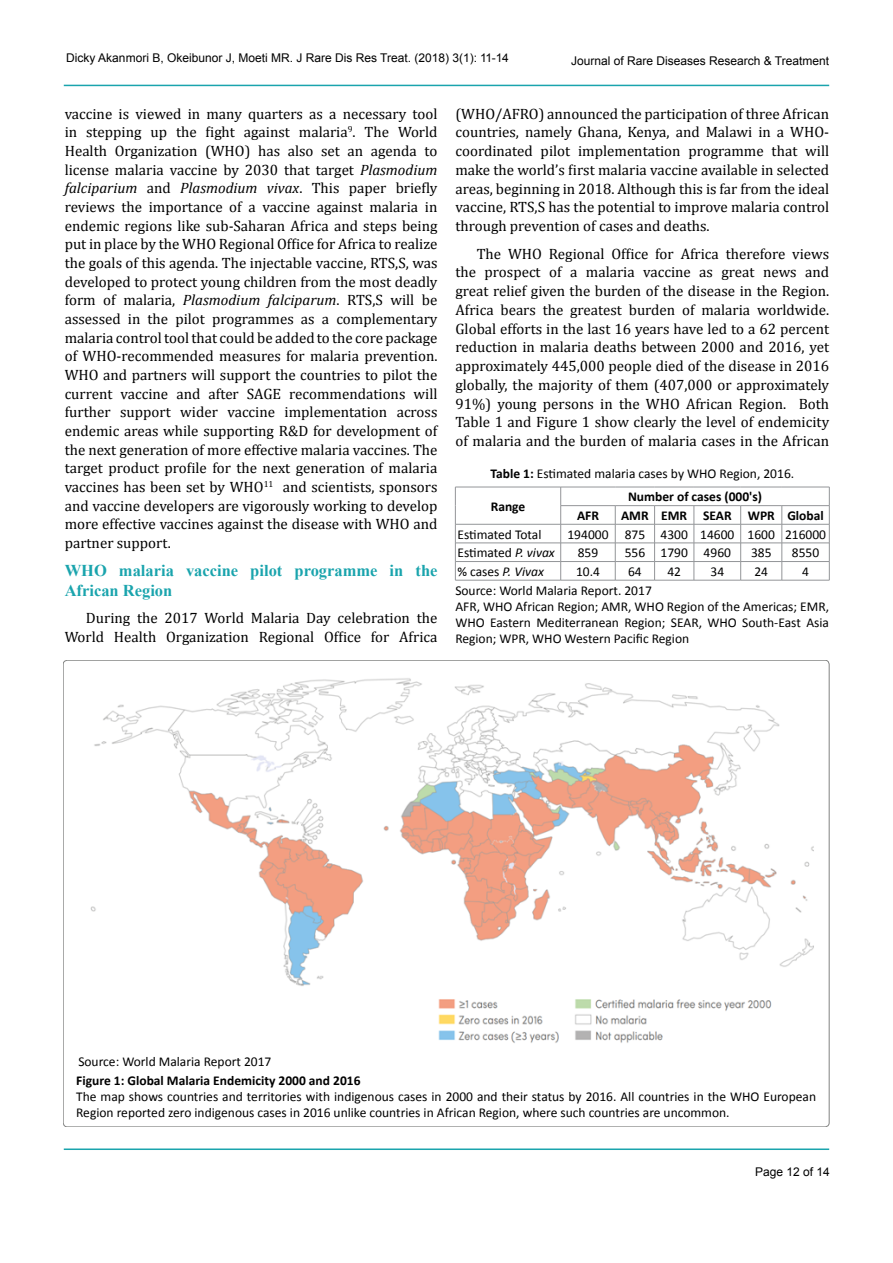
<style>
.page{position:relative;width:893px;height:1263px;background:#fff}
.page>*{position:absolute;margin:0;border:0;box-sizing:border-box;transform-origin:0 0}
.t1{font:700 16.5px/19.8px "Times New Roman";color:#1aa4ad}
.t2{font:15px/18.6px "Cambria";color:#000;text-align:justify}
.t3{font:13.5px/16.2px "Calibri";color:#000}
.t4{font:700 13.5px "Calibri";color:#000}
.t5{font:italic 13.5px "Calibri";color:#000}
.t6{font:12px "Arial";color:#000}
.s1{font-style:italic}
.s2{font-weight:700}
.s3{font-style:normal}
</style>
<div class="page">
<hr style="left:64px;top:1148px;width:765px;height:2px;background:#1aa4ad">
<hr style="left:64px;top:85px;width:765px;height:1px;background:#1aa4ad">
<hr style="left:561px;top:505px;width:54px;height:1px;background:#939598">
<hr style="left:615px;top:505px;width:40px;height:1px;background:#939598">
<hr style="left:655px;top:505px;width:39px;height:1px;background:#939598">
<hr style="left:694px;top:505px;width:47px;height:1px;background:#939598">
<hr style="left:741px;top:505px;width:41px;height:1px;background:#939598">
<hr style="left:782px;top:505px;width:47px;height:1px;background:#939598">
<hr style="left:455px;top:524px;width:106px;height:1px;background:#939598">
<hr style="left:561px;top:524px;width:54px;height:1px;background:#939598">
<hr style="left:615px;top:524px;width:40px;height:1px;background:#939598">
<hr style="left:655px;top:524px;width:39px;height:1px;background:#939598">
<hr style="left:694px;top:524px;width:47px;height:1px;background:#939598">
<hr style="left:741px;top:524px;width:41px;height:1px;background:#939598">
<hr style="left:782px;top:524px;width:47px;height:1px;background:#939598">
<hr style="left:455px;top:543px;width:106px;height:1px;background:#939598">
<hr style="left:561px;top:543px;width:54px;height:1px;background:#939598">
<hr style="left:615px;top:543px;width:40px;height:1px;background:#939598">
<hr style="left:655px;top:543px;width:39px;height:1px;background:#939598">
<hr style="left:694px;top:543px;width:47px;height:1px;background:#939598">
<hr style="left:741px;top:543px;width:41px;height:1px;background:#939598">
<hr style="left:782px;top:543px;width:47px;height:1px;background:#939598">
<hr style="left:455px;top:561px;width:106px;height:1px;background:#939598">
<hr style="left:561px;top:561px;width:54px;height:1px;background:#939598">
<svg style="left:560px;top:488px;width:1px;height:92px"></svg>
<hr style="left:615px;top:561px;width:40px;height:1px;background:#939598">
<svg style="left:615px;top:506px;width:1px;height:74px"></svg>
<hr style="left:655px;top:561px;width:39px;height:1px;background:#939598">
<svg style="left:654px;top:506px;width:1px;height:74px"></svg>
<hr style="left:694px;top:561px;width:47px;height:1px;background:#939598">
<svg style="left:694px;top:506px;width:1px;height:74px"></svg>
<hr style="left:741px;top:561px;width:41px;height:1px;background:#939598">
<svg style="left:740px;top:506px;width:1px;height:74px"></svg>
<hr style="left:782px;top:561px;width:47px;height:1px;background:#939598">
<svg style="left:782px;top:506px;width:1px;height:74px"></svg>
<hr style="left:455px;top:487px;width:106px;height:1px;background:#939598">
<hr style="left:561px;top:487px;width:54px;height:1px;background:#939598">
<hr style="left:615px;top:487px;width:40px;height:1px;background:#939598">
<hr style="left:655px;top:487px;width:39px;height:1px;background:#939598">
<hr style="left:694px;top:487px;width:47px;height:1px;background:#939598">
<hr style="left:741px;top:487px;width:41px;height:1px;background:#939598">
<hr style="left:782px;top:487px;width:47px;height:1px;background:#939598">
<svg style="left:455px;top:487px;width:1px;height:93px"></svg>
<svg style="left:829px;top:487px;width:1px;height:93px"></svg>
<hr style="left:455px;top:580px;width:106px;height:1px;background:#939598">
<hr style="left:561px;top:580px;width:54px;height:1px;background:#939598">
<hr style="left:615px;top:580px;width:40px;height:1px;background:#939598">
<hr style="left:655px;top:580px;width:39px;height:1px;background:#939598">
<hr style="left:694px;top:580px;width:47px;height:1px;background:#939598">
<hr style="left:741px;top:580px;width:41px;height:1px;background:#939598">
<hr style="left:782px;top:580px;width:47px;height:1px;background:#939598">
<img style="left:90px;top:678px;width:724px;height:365px">
<p class="t6" style="left:66px;top:50px;width:444px">Dicky Akanmori B, Okeibunor J, Moeti MR. J Rare Dis Res Treat. (2018) 3(1): 11-14</p>
<p class="t6" style="left:571px;top:53px;width:260px">Journal of Rare Diseases Research &amp; Treatment</p>
<p class="t2" style="left:65px;top:104px;width:374px">vaccine is viewed in many quarters as a necessary tool in stepping up the fight against malaria<sup>9</sup>. The World Health Organization (WHO) has also set an agenda to license malaria vaccine by 2030 that target <span class="s1">Plasmodium falciparium</span> and <span class="s1">Plasmodium vivax</span>. This paper briefly reviews the importance of a vaccine against malaria in endemic regions like sub-Saharan Africa and steps being put in place by the WHO Regional Office for Africa to realize the goals of this agenda. The injectable vaccine, RTS,S, was developed to protect young children from the most deadly form of malaria, <span class="s1">Plasmodium falciparum</span>. RTS,S will be assessed in the pilot programmes as a complementary malaria control tool that could be added to the core package of WHO-recommended measures for malaria prevention.<br>WHO and partners will support the countries to pilot the current vaccine and after SAGE recommendations will further support wider vaccine implementation across endemic areas while supporting R&amp;D for development of the next generation of more effective malaria vaccines. The target product profile for the next generation of malaria vaccines has been set by WHO<sup>11</sup> and scientists, sponsors and vaccine developers are vigorously working to develop more effective vaccines against the disease with WHO and partner support.</p>
<p class="t1" style="left:65px;top:560px;width:374px">WHO malaria vaccine pilot programme in the<br>African Region</p>
<p class="t2" style="left:65px;top:609px;width:374px;text-align:right">During the 2017 World Malaria Day celebration the<br>World Health Organization Regional Office for Africa</p>
<p class="t2" style="left:455px;top:104px;width:375px">(WHO/AFRO) announced the participation of three African countries, namely Ghana, Kenya, and Malawi in a WHO&shy;coordinated pilot implementation programme that will make the world’s first malaria vaccine available in selected areas, beginning in 2018. Although this is far from the ideal vaccine, RTS,S has the potential to improve malaria control through prevention of cases and deaths.</p>
<p class="t2" style="left:455px;top:244px;width:375px;text-indent:21px">The WHO Regional Office for Africa therefore views the prospect of a malaria vaccine as great news and great relief given the burden of the disease in the Region.<br>Africa bears the greatest burden of malaria worldwide.<br>Global efforts in the last 16 years have led to a 62 percent reduction in malaria deaths between 2000 and 2016, yet approximately 445,000 people died of the disease in 2016 globally, the majority of them (407,000 or approximately 91%) young persons in the WHO African Region. Both Table 1 and Figure 1 show clearly the level of endemicity of malaria and the burden of malaria cases in the African</p>
<p class="t3" style="left:490px;top:466px;width:305px"><span class="s2">Table 1:</span> Estimated malaria cases by WHO Region, 2016.</p>
<p class="t4" style="left:491px;top:498px;width:36px">Range</p>
<p class="t4" style="left:628px;top:488px;width:135px">Number of cases (000's)</p>
<p class="t4" style="left:577px;top:507px;width:23px">AFR</p>
<p class="t4" style="left:621px;top:507px;width:204px">AMR EMR SEAR WPR Global</p>
<p class="t3" style="left:457px;top:526px;width:86px">Estimated Total</p>
<p class="t3" style="left:567px;top:526px;width:260px">194000 875 4300 14600 1600 216000</p>
<p class="t3" style="left:457px;top:545px;width:99px">Estimated <span class="s1">P. vivax</span></p>
<p class="t3" style="left:578px;top:545px;width:22px">859</p>
<p class="t3" style="left:625px;top:545px;width:108px">556 1790 4960</p>
<p class="t3" style="left:751px;top:545px;width:22px">385</p>
<p class="t3" style="left:792px;top:545px;width:29px">8550</p>
<p class="t5" style="left:457px;top:562px;width:88px"><span class="s3">% cases</span> P. Vivax</p>
<p class="t3" style="left:576px;top:563px;width:25px">10.4</p>
<p class="t3" style="left:628px;top:563px;width:15px">64</p>
<p class="t3" style="left:667px;top:563px;width:15px">42</p>
<p class="t3" style="left:710px;top:563px;width:15px">34</p>
<p class="t3" style="left:754px;top:563px;width:15px">24</p>
<p class="t3" style="left:802px;top:563px;width:8px">4</p>
<p class="t3" style="left:455px;top:582px;width:375px">Source: World Malaria Report. 2017<br>AFR, WHO African Region; AMR, WHO Region of the Americas; EMR, WHO Eastern Mediterranean Region; SEAR, WHO South-East Asia Region; WPR, WHO Western Pacific Region</p>
<p class="t3" style="left:78px;top:1053px;width:195px">Source: World Malaria Report 2017</p>
<p class="t4" style="left:76px;top:1071px;width:286px">Figure 1: Global Malaria Endemicity 2000 and 2016</p>
<p class="t3" style="left:76px;top:1088px;width:741px">The map shows countries and territories with indigenous cases in 2000 and their status by 2016. All countries in the WHO European<br>Region reported zero indigenous cases in 2016 unlike countries in African Region, where such countries are uncommon.</p>
<p class="t6" style="left:755px;top:1164px;width:76px">Page 12 of 14</p>
</div>
